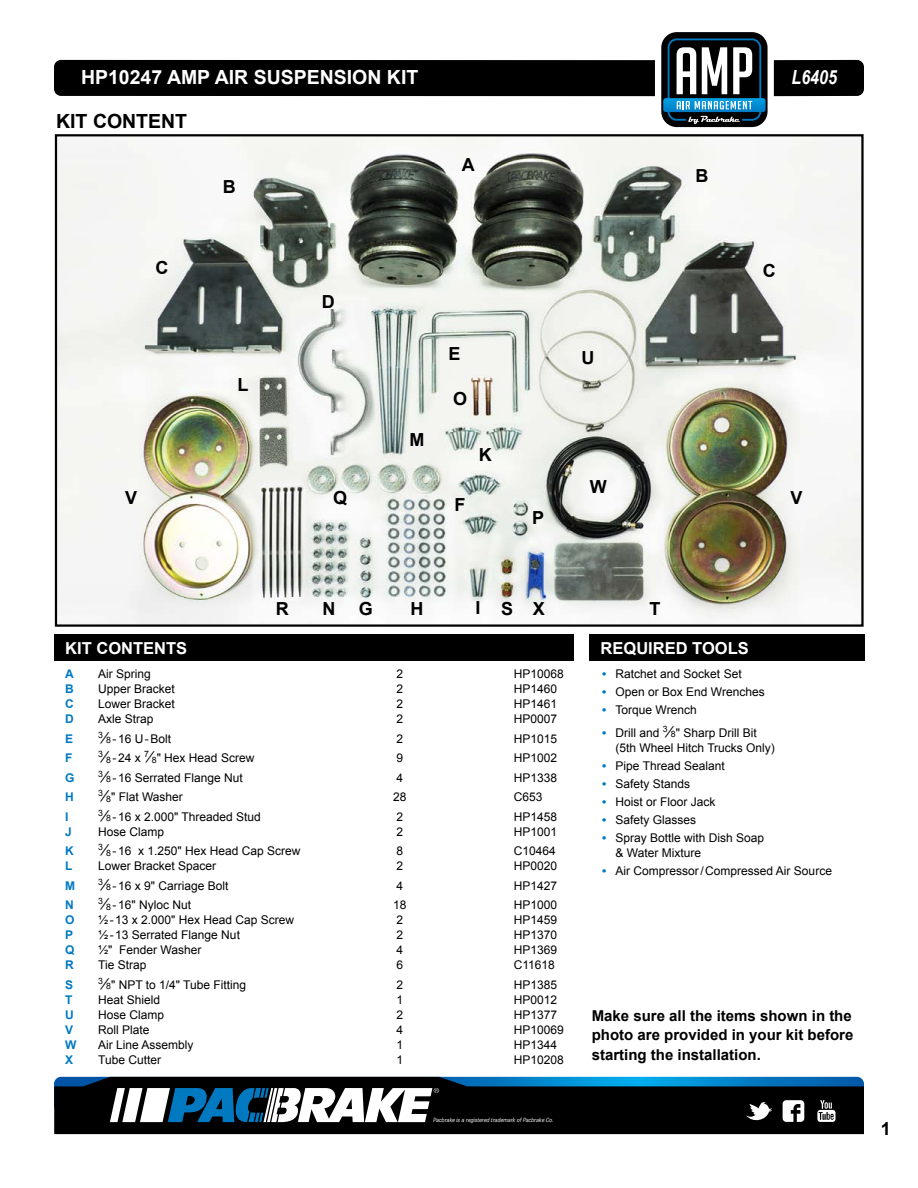
<style>
.page{position:relative;width:918px;height:1188px;background:#fff}
.page>*{position:absolute;margin:0;border:0;box-sizing:border-box;transform-origin:0 0}
.t1{font:700 19.5px "Arial";color:#fff}
.t2{font:700 19.5px "Arial";color:#000}
.t3{font:italic 700 19.5px "Arial Narrow";color:#fff}
.t4{font:700 18px "Arial";color:#000}
.t5{font:700 16.5px "Arial";color:#fff}
.t6{font:700 15px/19.5px "Arial";color:#000;text-align:justify}
.t7{font:12px/15px "Arial";color:#000}
.t8{font:700 12px "Arial";color:#0079c1}
.t9{font:italic 300 6px "Brown";letter-spacing:-.025em;color:#fff}
.s1{font-size:15px}
.s2{font-size:8.7px}
.s3{font-weight:700;color:#0079c1}
</style>
<div class="page">
<div style="left:661px;top:32px;width:107px;height:95px;background:#000;border-radius:16px"></div>
<div style="left:54px;top:60px;width:601px;height:36px;background:#000"></div>
<div style="left:774px;top:60px;width:90px;height:36px;background:#000"></div>
<svg style="left:663px;top:38px;width:103px;height:86px"></svg>
<div style="left:54px;top:1124px;width:810px;height:10px;background:#000"></div>
<svg style="left:54px;top:1077px;width:810px;height:47px"></svg>
<img style="left:58px;top:137px;width:803px;height:487px">
<div style="left:590px;top:634px;width:275px;height:27px;background:#000"></div>
<div style="left:54px;top:634px;width:520px;height:27px;background:#000"></div>
<h1 class="t1" style="left:81px;top:65px;width:339px">HP10247 AMP AIR SUSPENSION KIT</h1>
<h1 class="t3" style="left:792px;top:63px;width:47px">L6405</h1>
<h1 class="t2" style="left:56px;top:108px;width:133px">KIT CONTENT</h1>
<h2 class="t4" style="left:223px;top:175px;width:14px">B</h2>
<h2 class="t4" style="left:462px;top:152px;width:14px">A</h2>
<h2 class="t4" style="left:695px;top:164px;width:14px">B</h2>
<h2 class="t4" style="left:155px;top:256px;width:14px">C</h2>
<h2 class="t4" style="left:763px;top:258px;width:14px">C</h2>
<h2 class="t4" style="left:322px;top:289px;width:14px">D</h2>
<h2 class="t4" style="left:238px;top:373px;width:12px">L</h2>
<h2 class="t4" style="left:409px;top:428px;width:16px">M</h2>
<h2 class="t4" style="left:448px;top:341px;width:14px">E</h2>
<h2 class="t4" style="left:453px;top:386px;width:16px">O</h2>
<h2 class="t4" style="left:479px;top:443px;width:14px">K</h2>
<h2 class="t4" style="left:581px;top:346px;width:14px">U</h2>
<h2 class="t4" style="left:590px;top:474px;width:18px">W</h2>
<h2 class="t4" style="left:333px;top:485px;width:16px">Q</h2>
<h2 class="t4" style="left:125px;top:485px;width:14px">V</h2>
<h2 class="t4" style="left:790px;top:485px;width:14px">V</h2>
<h2 class="t4" style="left:454px;top:493px;width:12px">F</h2>
<h2 class="t4" style="left:532px;top:506px;width:14px">P</h2>
<h2 class="t4" style="left:276px;top:596px;width:14px">R</h2>
<h2 class="t4" style="left:323px;top:596px;width:14px">N</h2>
<h2 class="t4" style="left:359px;top:596px;width:16px">G</h2>
<h2 class="t4" style="left:411px;top:596px;width:14px">H</h2>
<h2 class="t4" style="left:475px;top:596px;width:7px">I</h2>
<h2 class="t4" style="left:501px;top:596px;width:45px">S X</h2>
<h2 class="t4" style="left:649px;top:596px;width:12px">T</h2>
<h3 class="t5" style="left:65px;top:637px;width:123px">KIT CONTENTS</h3>
<p class="t8" style="left:65px;top:666px;width:10px">A</p>
<p class="t7" style="left:98px;top:666px;width:54px">Air Spring</p>
<p class="t7" style="left:396px;top:666px;width:8px">2</p>
<p class="t7" style="left:514px;top:666px;width:52px">HP10068</p>
<p class="t8" style="left:65px;top:681px;width:10px">B</p>
<p class="t7" style="left:98px;top:681px;width:78px">Upper Bracket</p>
<p class="t7" style="left:396px;top:681px;width:8px">2</p>
<p class="t7" style="left:514px;top:681px;width:45px">HP1460</p>
<p class="t8" style="left:65px;top:696px;width:10px">C</p>
<p class="t7" style="left:98px;top:696px;width:78px">Lower Bracket</p>
<p class="t7" style="left:396px;top:696px;width:8px">2</p>
<p class="t7" style="left:514px;top:696px;width:45px">HP1461</p>
<p class="t8" style="left:65px;top:711px;width:10px">D</p>
<p class="t7" style="left:98px;top:711px;width:57px">Axle Strap</p>
<p class="t7" style="left:396px;top:711px;width:8px">2</p>
<p class="t7" style="left:514px;top:711px;width:45px">HP0007</p>
<p class="t8" style="left:65px;top:730px;width:10px">E</p>
<p class="t7" style="left:98px;top:731px;width:74px"><sup>3</sup><span class="s1">⁄</span><span class="s2">8</span> -16 U-Bolt</p>
<p class="t7" style="left:396px;top:731px;width:8px">2</p>
<p class="t7" style="left:514px;top:731px;width:45px">HP1015</p>
<p class="t8" style="left:65px;top:750px;width:9px">F</p>
<p class="t7" style="left:98px;top:750px;width:158px"><sup>3</sup><span class="s1">⁄</span><span class="s2">8</span> -24 x <sup>7</sup><span class="s1">⁄</span><span class="s2">8</span>" Hex Head Screw</p>
<p class="t7" style="left:396px;top:750px;width:8px">9</p>
<p class="t7" style="left:514px;top:750px;width:45px">HP1002</p>
<p class="t8" style="left:65px;top:769px;width:11px">G</p>
<p class="t7" style="left:98px;top:770px;width:146px"><sup>3</sup><span class="s1">⁄</span><span class="s2">8</span> -16 Serrated Flange Nut</p>
<p class="t7" style="left:396px;top:770px;width:8px">4</p>
<p class="t7" style="left:514px;top:770px;width:45px">HP1338</p>
<p class="t8" style="left:65px;top:789px;width:10px">H</p>
<p class="t7" style="left:98px;top:789px;width:86px"><sup>3</sup><span class="s1">⁄</span><span class="s2">8</span>" Flat Washer</p>
<p class="t7" style="left:393px;top:789px;width:15px">28</p>
<p class="t7" style="left:514px;top:789px;width:30px">C653</p>
<p class="t8" style="left:65px;top:808px;width:5px">I</p>
<p class="t7" style="left:98px;top:809px;width:164px"><sup>3</sup><span class="s1">⁄</span><span class="s2">8</span> -16 x 2.000" Threaded Stud</p>
<p class="t7" style="left:396px;top:809px;width:8px">2</p>
<p class="t7" style="left:514px;top:809px;width:45px">HP1458</p>
<p class="t8" style="left:65px;top:823px;width:8px">J</p>
<p class="t7" style="left:98px;top:824px;width:68px">Hose Clamp</p>
<p class="t7" style="left:396px;top:824px;width:8px">2</p>
<p class="t7" style="left:514px;top:824px;width:45px">HP1001</p>
<p class="t8" style="left:65px;top:843px;width:10px">K</p>
<p class="t7" style="left:98px;top:843px;width:204px"><sup>3</sup><span class="s1">⁄</span><span class="s2">8</span> -16 x 1.250" Hex Head Cap Screw</p>
<p class="t7" style="left:396px;top:843px;width:8px">8</p>
<p class="t7" style="left:514px;top:843px;width:44px">C10464</p>
<p class="t8" style="left:65px;top:858px;width:9px">L</p>
<p class="t7" style="left:98px;top:858px;width:120px">Lower Bracket Spacer</p>
<p class="t7" style="left:396px;top:858px;width:8px">2</p>
<p class="t7" style="left:514px;top:858px;width:45px">HP0020</p>
<p class="t8" style="left:65px;top:877px;width:11px">M</p>
<p class="t7" style="left:98px;top:878px;width:132px"><sup>3</sup><span class="s1">⁄</span><span class="s2">8</span> -16 x 9" Carriage Bolt</p>
<p class="t7" style="left:396px;top:878px;width:8px">4</p>
<p class="t7" style="left:514px;top:878px;width:45px">HP1427</p>
<p class="t8" style="left:65px;top:897px;width:10px">N</p>
<p class="t7" style="left:98px;top:897px;width:94px"><sup>3</sup><span class="s1">⁄</span><span class="s2">8</span> -16" Nyloc Nut</p>
<p class="t7" style="left:393px;top:897px;width:15px">18</p>
<p class="t7" style="left:514px;top:897px;width:45px">HP1000</p>
<p class="t8" style="left:65px;top:912px;width:11px">O</p>
<p class="t7" style="left:98px;top:912px;width:198px">½-13 x 2.000" Hex Head Cap Screw</p>
<p class="t7" style="left:396px;top:912px;width:8px">2</p>
<p class="t7" style="left:514px;top:912px;width:45px">HP1459</p>
<p class="t8" style="left:65px;top:927px;width:10px">P</p>
<p class="t7" style="left:98px;top:927px;width:143px">½-13 Serrated Flange Nut</p>
<p class="t7" style="left:396px;top:927px;width:8px">2</p>
<p class="t7" style="left:514px;top:927px;width:45px">HP1370</p>
<p class="t8" style="left:65px;top:942px;width:11px">Q</p>
<p class="t7" style="left:98px;top:942px;width:105px">½" Fender Washer</p>
<p class="t7" style="left:396px;top:942px;width:8px">4</p>
<p class="t7" style="left:514px;top:942px;width:45px">HP1369</p>
<p class="t8" style="left:65px;top:957px;width:10px">R</p>
<p class="t7" style="left:98px;top:957px;width:50px">Tie Strap</p>
<p class="t7" style="left:396px;top:957px;width:8px">6</p>
<p class="t7" style="left:514px;top:957px;width:43px">C11618</p>
<p class="t8" style="left:65px;top:976px;width:10px">S</p>
<p class="t7" style="left:98px;top:977px;width:149px"><sup>3</sup><span class="s1">⁄</span><span class="s2">8</span>" NPT to 1/4" Tube Fitting</p>
<p class="t7" style="left:396px;top:977px;width:8px">2</p>
<p class="t7" style="left:514px;top:977px;width:45px">HP1385</p>
<p class="t8" style="left:65px;top:991px;width:9px">T</p>
<p class="t7" style="left:98px;top:992px;width:64px">Heat Shield</p>
<p class="t7" style="left:396px;top:992px;width:8px">1</p>
<p class="t7" style="left:514px;top:992px;width:45px">HP0012</p>
<p class="t8" style="left:65px;top:1006px;width:10px">U</p>
<p class="t7" style="left:98px;top:1007px;width:68px">Hose Clamp</p>
<p class="t7" style="left:396px;top:1007px;width:8px">2</p>
<p class="t7" style="left:514px;top:1007px;width:45px">HP1377</p>
<p class="t8" style="left:65px;top:1021px;width:10px">V</p>
<p class="t7" style="left:98px;top:1022px;width:53px">Roll Plate</p>
<p class="t7" style="left:396px;top:1022px;width:8px">4</p>
<p class="t7" style="left:514px;top:1022px;width:52px">HP10069</p>
<p class="t8" style="left:65px;top:1036px;width:13px">W</p>
<p class="t7" style="left:98px;top:1037px;width:97px">Air Line Assembly</p>
<p class="t7" style="left:396px;top:1037px;width:8px">1</p>
<p class="t7" style="left:514px;top:1037px;width:45px">HP1344</p>
<p class="t8" style="left:65px;top:1051px;width:10px">X</p>
<p class="t7" style="left:98px;top:1052px;width:64px">Tube Cutter</p>
<p class="t7" style="left:396px;top:1052px;width:8px">1</p>
<p class="t7" style="left:514px;top:1052px;width:52px">HP10208</p>
<p class="t9" style="left:433px;top:1117px;width:122px">Pacbrake is a registered trademark of Pacbrake Co.</p>
<h3 class="t5" style="left:601px;top:637px;width:150px">REQUIRED TOOLS</h3>
<p class="t7" style="left:602px;top:666px;width:141px"><span class="s3">•</span> Ratchet and Socket Set</p>
<p class="t7" style="left:602px;top:684px;width:164px"><span class="s3">•</span> Open or Box End Wrenches</p>
<p class="t7" style="left:602px;top:702px;width:96px"><span class="s3">•</span> Torque Wrench</p>
<p class="t7" style="left:616px;top:725px;width:161px;text-indent:-13px"><span class="s3">•</span> Drill and <sup>3</sup><span class="s1">⁄</span><span class="s2">8</span>" Sharp Drill Bit (5th Wheel Hitch Trucks Only)</p>
<p class="t7" style="left:602px;top:758px;width:124px"><span class="s3">•</span> Pipe Thread Sealant</p>
<p class="t7" style="left:602px;top:776px;width:90px"><span class="s3">•</span> Safety Stands</p>
<p class="t7" style="left:602px;top:794px;width:115px"><span class="s3">•</span> Hoist or Floor Jack</p>
<p class="t7" style="left:602px;top:812px;width:96px"><span class="s3">•</span> Safety Glasses</p>
<p class="t7" style="left:616px;top:830px;width:150px;text-indent:-14px"><span class="s3">•</span> Spray Bottle with Dish Soap &amp; Water Mixture</p>
<p class="t7" style="left:602px;top:863px;width:231px"><span class="s3">•</span> Air Compressor/Compressed Air Source</p>
<p class="t6" style="left:592px;top:1006px;width:263px">Make sure all the items shown in the photo are provided in your kit before starting the installation.</p>
<h2 class="t4" style="left:881px;top:1117px;width:12px">1</h2>
</div>
